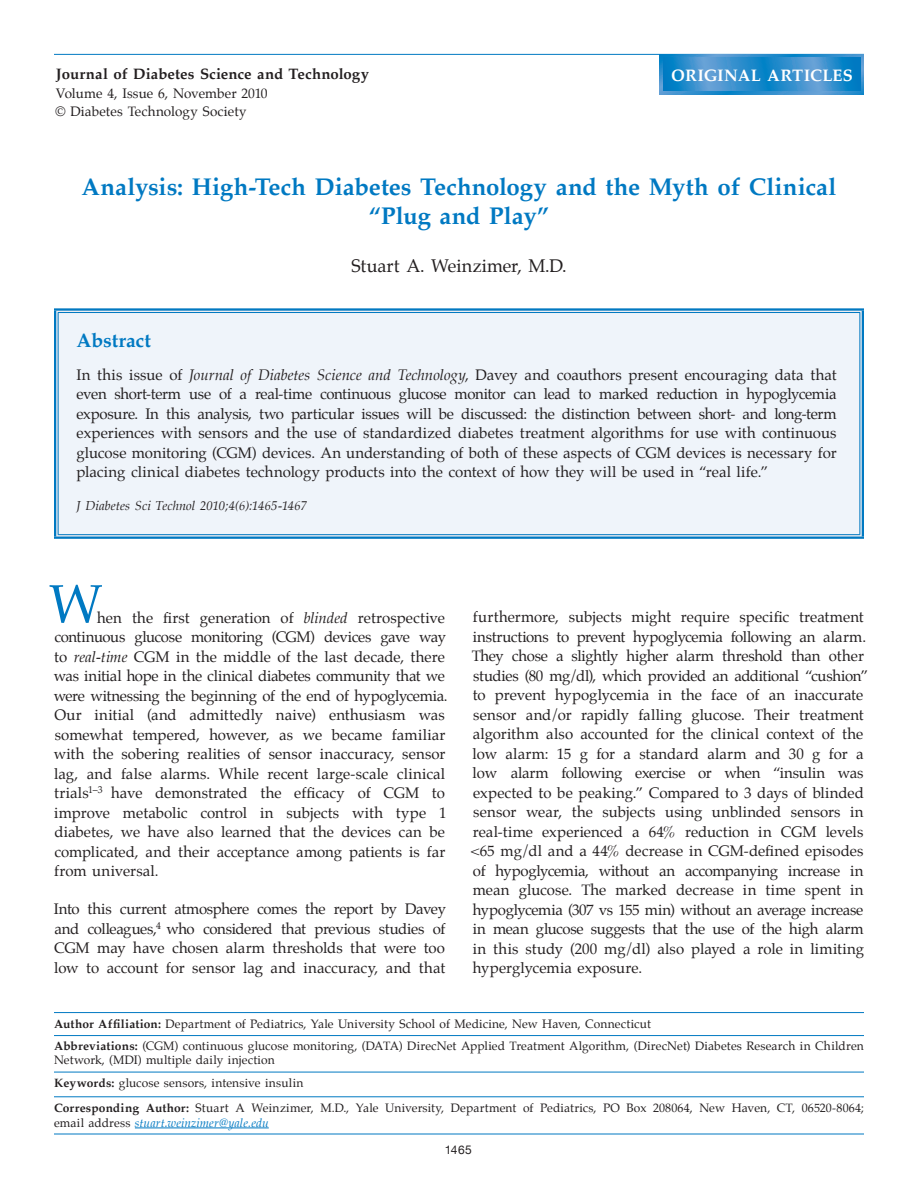
<style>
.page{position:relative;width:918px;height:1188px;background:#fff}
.page>*{position:absolute;margin:0;border:0;box-sizing:border-box;transform-origin:0 0}
.Body_Text{font:54px "Palatino";color:#0079c2}
.t1{font:700 24px/28.8px "Palatino";color:#0079c2;text-align:center}
.Subheads{font:700 19.5px "Palatino";letter-spacing:-.005em;color:#0079c2}
.Authors-Names{font:18px "Palatino";color:#231f20}
.t2{font:700 16.5px "Palatino";letter-spacing:.01em;color:#fff}
.Body_Text-2{font:15px/19.5px "Palatino";letter-spacing:-.005em;color:#231f20}
.Abstract_Text{font:15px/19.5px "Palatino";color:#231f20;text-align:justify}
.t3{font:700 15px "Palatino";letter-spacing:.005em;color:#231f20}
.t4{font:13.5px/18px "Palatino";letter-spacing:.005em;color:#231f20}
.Subhead2{font:italic 12.75px "Palatino";letter-spacing:.005em;color:#231f20}
.t5{font:12px/14.4px "Palatino";letter-spacing:.01em;color:#231f20}
.t6{font:12px "Helvetica Neue";color:#231f20}
.s1{font-style:italic}
.s2{font-weight:700}
.s3{font-style:italic;color:#0079c2}
</style>
<div class="page">
<hr style="left:54px;top:1134px;width:810px;height:1px;background:#0079c2">
<hr style="left:135px;top:1128px;width:134px;height:1px;background:#0079c2">
<hr style="left:54px;top:1012px;width:810px;height:1px;background:#0079c2">
<hr style="left:54px;top:1035px;width:810px;height:1px;background:#0079c2">
<hr style="left:54px;top:1072px;width:810px;height:1px;background:#0079c2">
<hr style="left:54px;top:1096px;width:810px;height:1px;background:#0079c2">
<div style="left:56px;top:311px;width:806px;height:226px;background:#eff4fa"></div>
<svg style="left:56px;top:534px;width:806px;height:3px;background:#a2c8e2"></svg>
<div style="left:54px;top:308px;width:810px;height:5px;background:#ededf1"></div>
<svg style="left:56px;top:313px;width:2px;height:221px"></svg>
<svg style="left:860px;top:313px;width:2px;height:221px"></svg>
<hr style="left:58px;top:534px;width:802px;height:1px;background:#0079c2">
<hr style="left:54px;top:537px;width:810px;height:2px;background:#0079c2">
<hr style="left:54px;top:308px;width:810px;height:3px;background:#0079c2">
<hr style="left:58px;top:312px;width:802px;height:1px;background:#0079c2">
<hr style="left:54px;top:311px;width:2px;height:226px;background:#0079c2">
<hr style="left:58px;top:313px;width:1px;height:221px;background:#0079c2">
<hr style="left:859px;top:313px;width:1px;height:221px;background:#0079c2">
<hr style="left:862px;top:311px;width:2px;height:226px;background:#0079c2">
<hr style="left:54px;top:54px;width:810px;height:1px;background:#0079c2">
<svg style="left:660px;top:54px;width:204px;height:40px"></svg>
<svg style="left:663px;top:57px;width:198px;height:34px;background:#2f8ecc"></svg>
<p class="t3" style="left:56px;top:61px;width:315px">Journal of Diabetes Science and Technology</p>
<p class="t4" style="left:55px;top:85px;width:214px">Volume 4, Issue 6, November 2010 © Diabetes Technology Society</p>
<p class="t2" style="left:671px;top:62px;width:183px">ORIGINAL ARTICLES</p>
<p class="t1" style="left:81px;top:172px;width:757px">Analysis: High-Tech Diabetes Technology and the Myth of Clinical “Plug and Play”</p>
<p class="Authors-Names" style="left:351px;top:251px;width:217px">Stuart A. Weinzimer, M.D.</p>
<p class="Subheads" style="left:76px;top:324px;width:76px">Abstract</p>
<p class="Abstract_Text" style="left:76px;top:365px;width:762px">In this issue of <span class="s1">Journal of Diabetes Science and Technology</span>, Davey and coauthors present encouraging data that even short-term use of a real-time continuous glucose monitor can lead to marked reduction in hypoglycemia exposure. In this analysis, two particular issues will be discussed: the distinction between short- and long-term experiences with sensors and the use of standardized diabetes treatment algorithms for use with continuous glucose monitoring (CGM) devices. An understanding of both of these aspects of CGM devices is necessary for placing clinical diabetes technology products into the context of how they will be used in “real life.”</p>
<p class="Subhead2" style="left:76px;top:496px;width:232px">J Diabetes Sci Technol 2010;4(6):1465-1467</p>
<p class="Body_Text" style="left:49px;top:559px;width:55px">W</p>
<p class="Body_Text-2" style="left:54px;top:608px;width:396px;text-indent:44px">hen the first generation of <span class="s1">blinded</span> retrospective continuous glucose monitoring (CGM) devices gave way to <span class="s1">real-time</span> CGM in the middle of the last decade, there was initial hope in the clinical diabetes community that we were witnessing the beginning of the end of hypoglycemia.<br>Our initial (and admittedly naive) enthusiasm was somewhat tempered, however, as we became familiar with the sobering realities of sensor inaccuracy, sensor lag, and false alarms. While recent large-scale clinical trials<sup>1–3</sup> have demonstrated the efficacy of CGM to improve metabolic control in subjects with type 1 diabetes, we have also learned that the devices can be complicated, and their acceptance among patients is far from universal.</p>
<p class="Body_Text-2" style="left:54px;top:899px;width:394px;text-align:justify">Into this current atmosphere comes the report by Davey and colleagues,<sup>4</sup> who considered that previous studies of CGM may have chosen alarm thresholds that were too low to account for sensor lag and inaccuracy, and that</p>
<p class="Body_Text-2" style="left:471px;top:607px;width:399px">furthermore, subjects might require specific treatment instructions to prevent hypoglycemia following an alarm.<br>They chose a slightly higher alarm threshold than other studies (80 mg/dl), which provided an additional “cushion” to prevent hypoglycemia in the face of an inaccurate sensor and/or rapidly falling glucose. Their treatment algorithm also accounted for the clinical context of the low alarm: 15 g for a standard alarm and 30 g for a low alarm following exercise or when “insulin was expected to be peaking.” Compared to 3 days of blinded sensor wear, the subjects using unblinded sensors in real-time experienced a 64% reduction in CGM levels &lt;65 mg/dl and a 44% decrease in CGM-defined episodes of hypoglycemia, without an accompanying increase in mean glucose. The marked decrease in time spent in hypoglycemia (307 vs 155 min) without an average increase in mean glucose suggests that the use of the high alarm in this study (200 mg/dl) also played a role in limiting hyperglycemia exposure.</p>
<p class="t5" style="left:54px;top:1016px;width:598px"><span class="s2">Author Affiliation:</span> Department of Pediatrics, Yale University School of Medicine, New Haven, Connecticut</p>
<p class="t5" style="left:54px;top:1038px;width:811px"><span class="s2">Abbreviations:</span> (CGM) continuous glucose monitoring, (DATA) DirecNet Applied Treatment Algorithm, (DirecNet) Diabetes Research in Children<br>Network, (MDI) multiple daily injection</p>
<p class="t5" style="left:54px;top:1076px;width:251px"><span class="s2">Keywords:</span> glucose sensors, intensive insulin</p>
<p class="t5" style="left:54px;top:1101px;width:811px"><span class="s2">Corresponding Author:</span> Stuart A Weinzimer, M.D., Yale University, Department of Pediatrics, PO Box 208064, New Haven, CT, 06520-8064; email address <span class="s3">stuart.weinzimer@yale.edu</span></p>
<p class="t6" style="left:445px;top:1143px;width:29px">1465</p>
</div>
